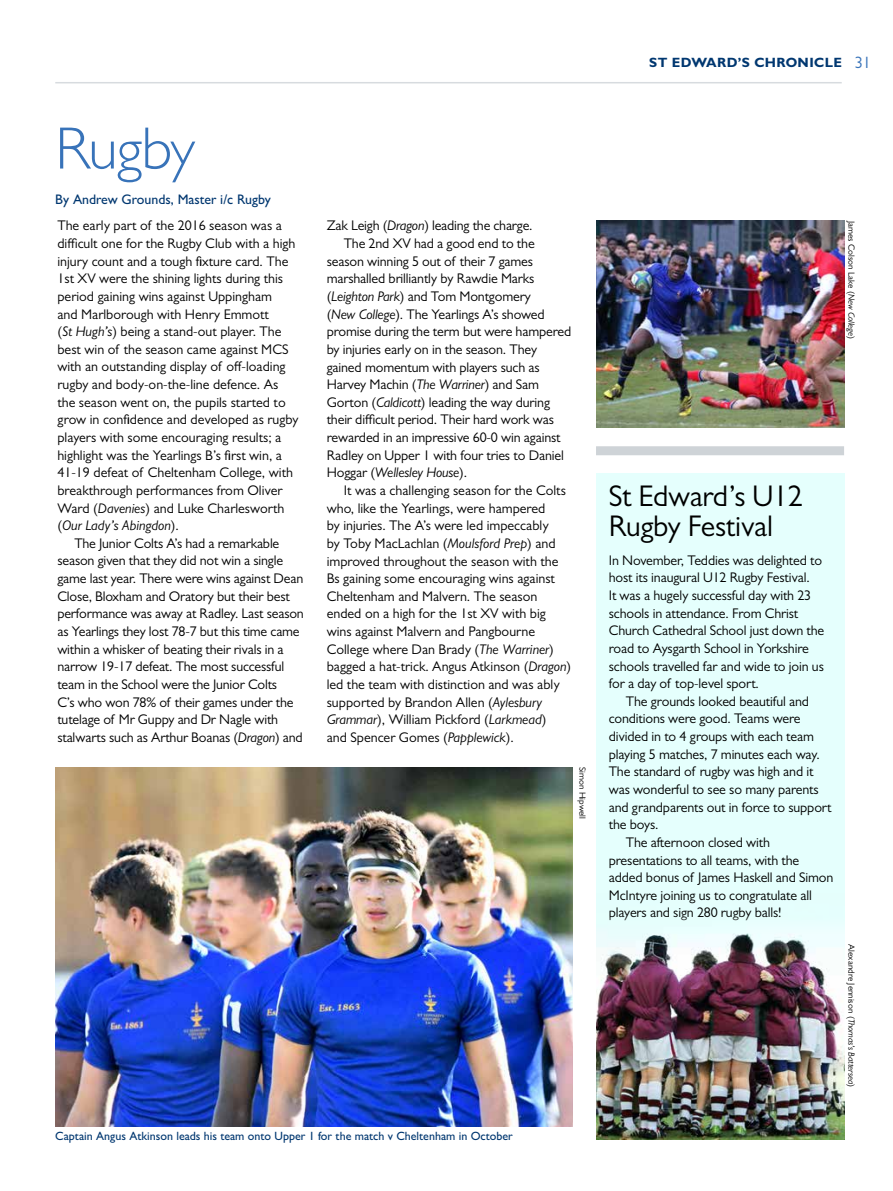
<style>
.page{position:relative;width:893px;height:1191px;background:#fff}
.page>*{position:absolute;margin:0;border:0;box-sizing:border-box;transform-origin:0 0}
.t1{font:300 60px "Gill Sans MT Pro";letter-spacing:-.02em;color:#3873b9}
.t2{font:30px/30px "Gill Sans MT Pro";letter-spacing:-.01em;color:#000}
.t3{font:14.1px/17.7px "Gill Sans MT Pro";letter-spacing:-.01em;color:#000}
.t4{font:italic 14.1px "Gill Sans MT Pro";letter-spacing:-.01em;color:#000}
.t5{font:500 13.8px "Gill Sans MT Pro";color:#003770}
.t6{font:700 13.5px "Gill Sans MT Pro";letter-spacing:.025em;color:#003770}
.t7{font:500 12px "Gill Sans MT Pro";color:#003770}
.t8{font:9px "Gill Sans MT Pro";color:#000}
.s1{font-weight:400;font-size:16.5px;color:#3873b9}
.s2{font-style:italic}
.s3{font-style:normal}
</style>
<div class="page">
<hr style="left:55px;top:82px;width:787px;height:1px;background:#d7dbdf">
<div style="left:596px;top:473px;width:248px;height:651px;background:#e5fffd"></div>
<img style="left:596px;top:221px;width:248px;height:206px">
<img style="left:55px;top:767px;width:518px;height:359px">
<img style="left:596px;top:933px;width:248px;height:207px">
<div style="left:596px;top:446px;width:248px;height:9px;background:#ced3d7"></div>
<p class="t6" style="left:649px;top:54px;width:223px">ST EDWARD’S CHRONICLE <span class="s1">31</span></p>
<h1 class="t1" style="left:55px;top:112px;width:141px">Rugby</h1>
<p class="t5" style="left:55px;top:191px;width:217px">By Andrew Grounds, Master i/c Rugby</p>
<p class="t3" style="left:57px;top:217px;width:243px">The early part of the 2016 season was a difficult one for the Rugby Club with a high injury count and a tough fixture card. The 1st XV were the shining lights during this period gaining wins against Uppingham<br>and Marlborough with Henry Emmott<br>(<span class="s2">St Hugh’s</span>) being a stand-out player. The best win of the season came against MCS with an outstanding display of off-loading rugby and body-on-the-line defence. As the season went on, the pupils started to grow in confidence and developed as rugby players with some encouraging results; a highlight was the Yearlings B’s first win, a 41-19 defeat of Cheltenham College, with breakthrough performances from Oliver Ward (<span class="s2">Davenies</span>) and Luke Charlesworth (<span class="s2">Our Lady’s Abingdon</span>).</p>
<p class="t3" style="left:57px;top:534px;width:248px;text-indent:17px">The Junior Colts A’s had a remarkable season given that they did not win a single game last year. There were wins against Dean Close, Bloxham and Oratory but their best performance was away at Radley. Last season as Yearlings they lost 78-7 but this time came within a whisker of beating their rivals in a narrow 19-17 defeat. The most successful team in the School were the Junior Colts<br>C’s who won 78% of their games under the tutelage of Mr Guppy and Dr Nagle with stalwarts such as Arthur Boanas (<span class="s2">Dragon</span>) and</p>
<p class="t3" style="left:327px;top:217px;width:207px">Zak Leigh (<span class="s2">Dragon</span>) leading the charge.</p>
<p class="t3" style="left:344px;top:234px;width:192px">The 2nd XV had a good end to the</p>
<p class="t3" style="left:327px;top:252px;width:208px">season winning 5 out of their 7 games</p>
<p class="t3" style="left:327px;top:270px;width:209px">marshalled brilliantly by Rawdie Marks</p>
<p class="t3" style="left:327px;top:287px;width:206px">(<span class="s2">Leighton Park</span>) and Tom Montgomery</p>
<p class="t3" style="left:327px;top:305px;width:219px">(<span class="s2">New College</span>). The Yearlings A’s showed</p>
<p class="t3" style="left:327px;top:323px;width:246px">promise during the term but were hampered</p>
<p class="t3" style="left:327px;top:340px;width:212px">by injuries early on in the season. They</p>
<p class="t3" style="left:327px;top:358px;width:215px">gained momentum with players such as</p>
<p class="t3" style="left:327px;top:375px;width:214px">Harvey Machin (<span class="s2">The Warriner</span>) and Sam</p>
<p class="t3" style="left:327px;top:393px;width:225px">Gorton (<span class="s2">Caldicott</span>) leading the way during</p>
<p class="t3" style="left:327px;top:411px;width:229px">their difficult period. Their hard work was</p>
<p class="t3" style="left:327px;top:428px;width:235px">rewarded in an impressive 60-0 win against</p>
<p class="t3" style="left:327px;top:446px;width:239px">Radley on Upper 1 with four tries to Daniel</p>
<p class="t4" style="left:327px;top:464px;width:142px"><span class="s3">Hoggar (</span>Wellesley House<span class="s3">).</span></p>
<p class="t3" style="left:344px;top:481px;width:224px">It was a challenging season for the Colts</p>
<p class="t3" style="left:327px;top:499px;width:220px">who, like the Yearlings, were hampered</p>
<p class="t3" style="left:327px;top:516px;width:224px">by injuries. The A’s were led impeccably</p>
<p class="t3" style="left:327px;top:534px;width:230px">by Toby MacLachlan (<span class="s2">Moulsford Prep</span>) and</p>
<p class="t3" style="left:327px;top:552px;width:233px">improved throughout the season with the</p>
<p class="t3" style="left:327px;top:569px;width:230px">Bs gaining some encouraging wins against</p>
<p class="t3" style="left:327px;top:587px;width:212px">Cheltenham and Malvern. The season</p>
<p class="t3" style="left:327px;top:605px;width:221px">ended on a high for the 1st XV with big</p>
<p class="t3" style="left:327px;top:622px;width:210px">wins against Malvern and Pangbourne</p>
<p class="t3" style="left:327px;top:640px;width:229px">College where Dan Brady (<span class="s2">The Warriner</span>)</p>
<p class="t3" style="left:327px;top:657px;width:246px">bagged a hat-trick. Angus Atkinson (<span class="s2">Dragon</span>)</p>
<p class="t3" style="left:327px;top:675px;width:235px">led the team with distinction and was ably</p>
<p class="t3" style="left:327px;top:693px;width:217px">supported by Brandon Allen (<span class="s2">Aylesbury</span></p>
<p class="t3" style="left:327px;top:710px;width:221px"><span class="s2">Grammar</span>), William Pickford (<span class="s2">Larkmead</span>)</p>
<p class="t3" style="left:327px;top:728px;width:189px">and Spencer Gomes (<span class="s2">Papplewick</span>).</p>
<p class="t8" style="left:588px;top:767px;width:53px;rotate:90deg">Simon Hipwell</p>
<p class="t7" style="left:55px;top:1129px;width:459px">Captain Angus Atkinson leads his team onto Upper 1 for the match v Cheltenham in October</p>
<p class="t8" style="left:857px;top:221px;width:120px;rotate:90deg">James Colson Lake (<span class="s2">New College</span>)</p>
<h2 class="t2" style="left:609px;top:481px;width:196px">St Edward’s U12<br>Rugby Festival</h2>
<p class="t3" style="left:609px;top:551px;width:217px">In November, Teddies was delighted to host its inaugural U12 Rugby Festival.<br>It was a hugely successful day with 23 schools in attendance. From Christ Church Cathedral School just down the road to Aysgarth School in Yorkshire schools travelled far and wide to join us for a day of top-level sport.</p>
<p class="t3" style="left:626px;top:692px;width:185px">The grounds looked beautiful and</p>
<p class="t3" style="left:609px;top:710px;width:193px">conditions were good. Teams were</p>
<p class="t3" style="left:609px;top:727px;width:207px">divided in to 4 groups with each team</p>
<p class="t3" style="left:609px;top:745px;width:212px">playing 5 matches, 7 minutes each way.</p>
<p class="t3" style="left:609px;top:762px;width:206px">The standard of rugby was high and it</p>
<p class="t3" style="left:609px;top:780px;width:211px">was wonderful to see so many parents</p>
<p class="t3" style="left:609px;top:798px;width:224px">and grandparents out in force to support</p>
<p class="t3" style="left:609px;top:815px;width:51px">the boys.</p>
<p class="t3" style="left:626px;top:833px;width:146px">The afternoon closed with</p>
<p class="t3" style="left:609px;top:851px;width:192px">presentations to all teams, with the</p>
<p class="t3" style="left:609px;top:868px;width:226px">added bonus of James Haskell and Simon</p>
<p class="t3" style="left:609px;top:886px;width:205px">McIntyre joining us to congratulate all</p>
<p class="t3" style="left:609px;top:903px;width:174px">players and sign 280 rugby balls!</p>
<p class="t8" style="left:857px;top:944px;width:144px;rotate:90deg">Alexandre Jennison (<span class="s2">Thomas’s Battersea</span>)</p>
</div>
